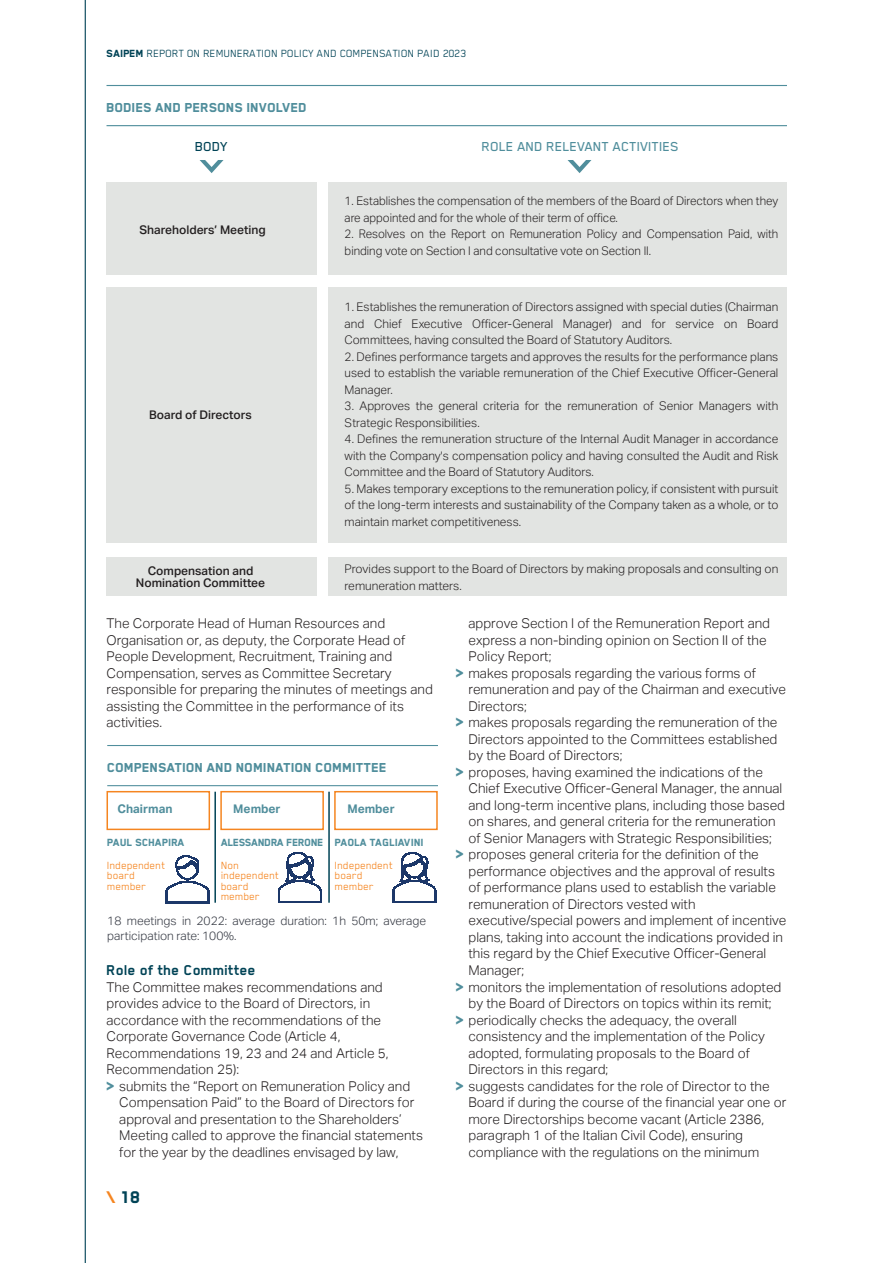
<style>
.page{position:relative;width:893px;height:1263px;background:#fff}
.page>*{position:absolute;margin:0;border:0;box-sizing:border-box;transform-origin:0 0}
.t1{font:800 19.5px "Blender Pro";color:#004356}
.t2{font:700 16.5px "Blender Pro";color:#004356}
.t3{font:800 15px "Blender Pro";color:#508e9c}
.t4{font:500 15px "Blender Pro";color:#508e9c}
.t5{font:500 15px "Blender Pro";color:#004356}
.t6{font:300 13.5px/16.5px "Aktiv Grotesk";color:#231f20}
.t7{font:300 12px/16.5px "Aktiv Grotesk";color:#231f20;text-align:justify}
.t8{font:300 12px/16.5px "Aktiv Grotesk";color:#231f20;scale:.96 1}
.t9{font:500 12px/12px "Aktiv Grotesk";color:#231f20;text-align:center}
.t10{font:12px/10.5px "Blender Pro";color:#f58520}
.t11{font:300 12px/14.4px "Aktiv Grotesk";color:#323640}
.t12{font:12px "Blender Pro";letter-spacing:.005em;color:#004356}
.t13{font:800 12px "Blender Pro";color:#508e9c}
.t14{font:700 12px "Aktiv Grotesk";color:#508e9c}
.t15{font:800 12px "Blender Pro";letter-spacing:-.02em;color:#508e9c}
.s1{font-weight:800}
.s2{font-family:"Blender Pro";font-weight:800;font-size:18px;color:#508e9c}
.s3{color:#f58520}
</style>
<div class="page">
<hr style="left:85px;top:0;width:1px;height:1263px;background:#004356">
<div style="left:107px;top:791px;width:103px;height:39px;border:2px solid #f58520"></div>
<div style="left:220px;top:791px;width:104px;height:39px;border:2px solid #f58520"></div>
<div style="left:334px;top:791px;width:104px;height:39px;border:2px solid #f58520"></div>
<hr style="left:107px;top:745px;width:331px;height:1px;background:#508e9c">
<hr style="left:107px;top:785px;width:331px;height:1px;background:#508e9c">
<svg style="left:166px;top:855px;width:43px;height:47px"></svg>
<img style="left:166px;top:902px;width:43px;height:2px">
<hr style="left:214px;top:792px;width:2px;height:111px;background:#004356">
<hr style="left:328px;top:792px;width:2px;height:111px;background:#004356">
<svg style="left:278px;top:852px;width:43px;height:49px"></svg>
<img style="left:278px;top:901px;width:43px;height:2px">
<svg style="left:393px;top:852px;width:43px;height:49px"></svg>
<img style="left:393px;top:901px;width:43px;height:2px">
<hr style="left:107px;top:85px;width:680px;height:1px;background:#508e9c">
<hr style="left:107px;top:125px;width:680px;height:1px;background:#508e9c">
<svg style="left:200px;top:160px;width:24px;height:13px"></svg>
<svg style="left:568px;top:160px;width:23px;height:13px"></svg>
<div style="left:329px;top:182px;width:458px;height:93px;background:#e2e4e2"></div>
<div style="left:329px;top:557px;width:458px;height:38px;background:#e2e4e2"></div>
<div style="left:329px;top:287px;width:458px;height:256px;background:#e2e4e2"></div>
<div style="left:107px;top:557px;width:210px;height:38px;background:#e2e4e2"></div>
<div style="left:107px;top:287px;width:210px;height:256px;background:#e2e4e2"></div>
<div style="left:107px;top:183px;width:210px;height:92px;background:#e2e4e2"></div>
<p class="t12" style="left:107px;top:46px;width:361px"><span class="s1">SAIPEM</span> REPORT ON REMUNERATION POLICY AND COMPENSATION PAID 2023</p>
<p class="t3" style="left:107px;top:98px;width:202px">BODIES AND PERSONS INVOLVED</p>
<p class="t5" style="left:195px;top:137px;width:34px">BODY</p>
<p class="t4" style="left:482px;top:137px;width:199px">ROLE AND RELEVANT ACTIVITIES</p>
<p class="t9" style="left:139px;top:225px;width:128px">Shareholders’ Meeting</p>
<p class="t9" style="left:149px;top:410px;width:104px">Board of Directors</p>
<p class="t9" style="left:136px;top:566px;width:131px">Compensation and<br>Nomination Committee</p>
<p class="t8" style="left:345px;top:194px;width:453px">1. Establishes the compensation of the members of the Board of Directors when they are appointed and for the whole of their term of office.</p>
<p class="t8" style="left:345px;top:227px;width:453px">2. Resolves on the Report on Remuneration Policy and Compensation Paid, with binding vote on Section I and consultative vote on Section II.</p>
<p class="t7" style="left:345px;top:300px;width:435px">1. Establishes the remuneration of Directors assigned with special duties (Chairman and Chief Executive Officer-General Manager) and for service on Board Committees, having consulted the Board of Statutory Auditors.</p>
<p class="t7" style="left:345px;top:349px;width:435px">2. Defines performance targets and approves the results for the performance plans used to establish the variable remuneration of the Chief Executive Officer-General Manager.</p>
<p class="t7" style="left:345px;top:399px;width:435px">3. Approves the general criteria for the remuneration of Senior Managers with<br>Strategic Responsibilities.</p>
<p class="t7" style="left:345px;top:432px;width:435px">4. Defines the remuneration structure of the Internal Audit Manager in accordance with the Company's compensation policy and having consulted the Audit and Risk Committee and the Board of Statutory Auditors.</p>
<p class="t7" style="left:345px;top:481px;width:435px">5. Makes temporary exceptions to the remuneration policy, if consistent with pursuit of the long-term interests and sustainability of the Company taken as a whole, or to maintain market competitiveness.</p>
<p class="t7" style="left:345px;top:562px;width:435px">Provides support to the Board of Directors by making proposals and consulting on remuneration matters.</p>
<p class="t6" style="left:107px;top:615px;width:328px">The Corporate Head of Human Resources and Organisation or, as deputy, the Corporate Head of People Development, Recruitment, Training and Compensation, serves as Committee Secretary responsible for preparing the minutes of meetings and assisting the Committee in the performance of its activities.</p>
<p class="t3" style="left:107px;top:758px;width:281px">COMPENSATION AND NOMINATION COMMITTEE</p>
<p class="t14" style="left:118px;top:802px;width:56px">Chairman</p>
<p class="t14" style="left:233px;top:802px;width:49px">Member</p>
<p class="t14" style="left:347px;top:802px;width:49px">Member</p>
<p class="t13" style="left:107px;top:835px;width:79px">PAUL SCHAPIRA</p>
<p class="t10" style="left:107px;top:859px;width:60px">Independent board member</p>
<p class="t13" style="left:335px;top:835px;width:90px">PAOLA TAGLIAVINI</p>
<p class="t10" style="left:335px;top:859px;width:60px">Independent board member</p>
<p class="t11" style="left:107px;top:915px;width:320px">18 meetings in 2022: average duration: 1h 50m; average participation rate: 100%.</p>
<p class="t15" style="left:221px;top:835px;width:104px">ALESSANDRA FERONE</p>
<p class="t10" style="left:221px;top:859px;width:60px">Non independent board member</p>
<p class="t2" style="left:107px;top:960px;width:151px">Role of the Committee</p>
<p class="t6" style="left:107px;top:978px;width:278px">The Committee makes recommendations and</p>
<p class="t6" style="left:107px;top:994px;width:265px">provides advice to the Board of Directors, in</p>
<p class="t6" style="left:107px;top:1011px;width:276px">accordance with the recommendations of the</p>
<p class="t6" style="left:107px;top:1027px;width:235px">Corporate Governance Code (Article 4,</p>
<p class="t6" style="left:107px;top:1044px;width:284px">Recommendations 19, 23 and 24 and Article 5,</p>
<p class="t6" style="left:107px;top:1060px;width:134px">Recommendation 25):</p>
<p class="t6" style="left:107px;top:1077px;width:305px"><span class="s2">≥</span> submits the “Report on Remuneration Policy and</p>
<p class="t6" style="left:119px;top:1093px;width:297px">Compensation Paid” to the Board of Directors for</p>
<p class="t6" style="left:119px;top:1110px;width:284px">approval and presentation to the Shareholders’</p>
<p class="t6" style="left:119px;top:1126px;width:305px">Meeting called to approve the financial statements</p>
<p class="t6" style="left:119px;top:1143px;width:281px">for the year by the deadlines envisaged by law,</p>
<h1 class="t1" style="left:107px;top:1185px;width:36px"><span class="s3">\</span> 18</h1>
<p class="t6" style="left:468px;top:615px;width:303px">approve Section I of the Remuneration Report and</p>
<p class="t6" style="left:468px;top:631px;width:300px">express a non-binding opinion on Section II of the</p>
<p class="t6" style="left:468px;top:648px;width:84px">Policy Report;</p>
<p class="t6" style="left:456px;top:664px;width:302px"><span class="s2">≥</span> makes proposals regarding the various forms of</p>
<p class="t6" style="left:468px;top:681px;width:319px">remuneration and pay of the Chairman and executive</p>
<p class="t6" style="left:468px;top:697px;width:60px">Directors;</p>
<p class="t6" style="left:456px;top:714px;width:323px"><span class="s2">≥</span> makes proposals regarding the remuneration of the</p>
<p class="t6" style="left:468px;top:730px;width:310px">Directors appointed to the Committees established</p>
<p class="t6" style="left:468px;top:747px;width:155px">by the Board of Directors;</p>
<p class="t6" style="left:456px;top:763px;width:309px"><span class="s2">≥</span> proposes, having examined the indications of the</p>
<p class="t6" style="left:468px;top:780px;width:315px">Chief Executive Officer-General Manager, the annual</p>
<p class="t6" style="left:468px;top:796px;width:318px">and long-term incentive plans, including those based</p>
<p class="t6" style="left:468px;top:813px;width:309px">on shares, and general criteria for the remuneration</p>
<p class="t6" style="left:468px;top:829px;width:305px">of Senior Managers with Strategic Responsibilities;</p>
<p class="t6" style="left:456px;top:846px;width:305px"><span class="s2">≥</span> proposes general criteria for the definition of the</p>
<p class="t6" style="left:468px;top:862px;width:308px">performance objectives and the approval of results</p>
<p class="t6" style="left:468px;top:879px;width:309px">of performance plans used to establish the variable</p>
<p class="t6" style="left:468px;top:895px;width:229px">remuneration of Directors vested with</p>
<p class="t6" style="left:468px;top:912px;width:319px">executive/special powers and implement of incentive</p>
<p class="t6" style="left:468px;top:928px;width:316px">plans, taking into account the indications provided in</p>
<p class="t6" style="left:468px;top:945px;width:299px">this regard by the Chief Executive Officer-General</p>
<p class="t6" style="left:468px;top:961px;width:57px">Manager;</p>
<p class="t6" style="left:456px;top:978px;width:327px"><span class="s2">≥</span> monitors the implementation of resolutions adopted</p>
<p class="t6" style="left:468px;top:994px;width:305px">by the Board of Directors on topics within its remit;</p>
<p class="t6" style="left:456px;top:1011px;width:283px"><span class="s2">≥</span> periodically checks the adequacy, the overall</p>
<p class="t6" style="left:468px;top:1027px;width:298px">consistency and the implementation of the Policy</p>
<p class="t6" style="left:468px;top:1044px;width:283px">adopted, formulating proposals to the Board of</p>
<p class="t6" style="left:468px;top:1060px;width:141px">Directors in this regard;</p>
<p class="t6" style="left:456px;top:1077px;width:315px"><span class="s2">≥</span> suggests candidates for the role of Director to the</p>
<p class="t6" style="left:468px;top:1093px;width:319px">Board if during the course of the financial year one or</p>
<p class="t6" style="left:468px;top:1110px;width:297px">more Directorships become vacant (Article 2386,</p>
<p class="t6" style="left:468px;top:1126px;width:276px">paragraph 1 of the Italian Civil Code), ensuring</p>
<p class="t6" style="left:468px;top:1143px;width:292px">compliance with the regulations on the minimum</p>
</div>
